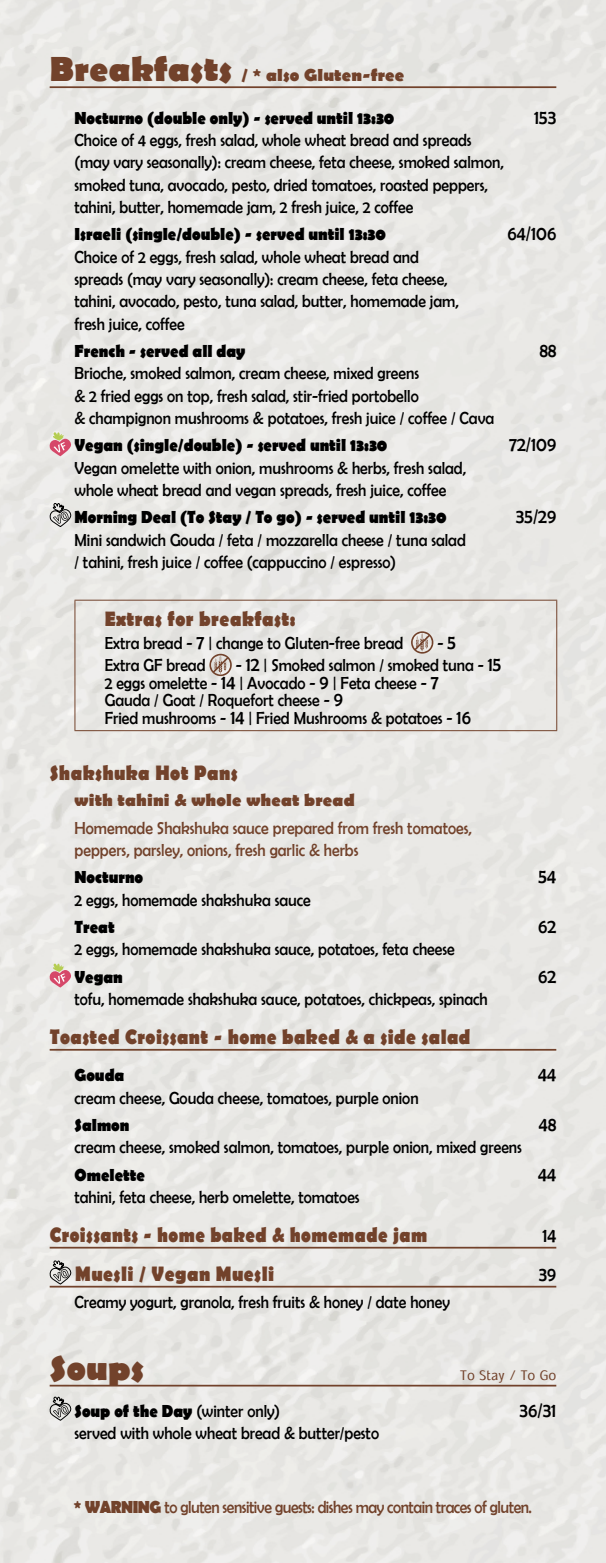
<style>
.page{position:relative;width:606px;height:1563px;background:#fff}
.page>*{position:absolute;margin:0;border:0;box-sizing:border-box;transform-origin:0 0}
.t1{font:700 35px "Berlin Sans FB";letter-spacing:.01em;color:#72422b}
.t2{font:700 21px "Berlin Sans FB";letter-spacing:.025em;color:#72422b;scale:.88 1}
.t3{font:700 21px "Berlin Sans FB";letter-spacing:.025em;color:#72422b;scale:.87 1}
.t4{font:700 21px "Berlin Sans FB";letter-spacing:.025em;color:#72422b;scale:.85 1}
.t5{font:20.12px "Berlin Sans FB";color:#000;scale:.9 1}
.t6{font:20.12px "Berlin Sans FB";color:#000;scale:.88 1}
.t7{font:17.5px/22.4px "Berlin Sans FB";color:#000;scale:.9 1}
.t8{font:700 17.5px "Berlin Sans FB";color:#000;scale:.9 1}
.t9{font:17.5px/22.4px "Berlin Sans FB";color:#72422b;scale:.9 1}
.t10{font:17.5px "Berlin Sans FB";letter-spacing:-.03em;color:#72422b;scale:.9 1}
.t11{font:700 17.5px "Berlin Sans FB";letter-spacing:.01em;color:#72422b}
.t12{font:14px "Fb Typograph Eng";letter-spacing:.01em;color:#72422b;scale:.9 1}
.s1{font-size:17.5px}
.s2{font-weight:700}
</style>
<div class="page">
<div style="left:0;top:0;width:605px;height:1563px;background:#e9e8e5"></div>
<hr style="left:50px;top:86px;width:506px;height:2px;background:#72422b">
<hr style="left:50px;top:1049px;width:506px;height:1px;background:#72422b">
<hr style="left:50px;top:1246px;width:506px;height:2px;background:#72422b">
<hr style="left:50px;top:1285px;width:506px;height:2px;background:#72422b">
<hr style="left:50px;top:1384px;width:506px;height:2px;background:#72422b">
<svg style="left:49px;top:431px;width:22px;height:25px"></svg>
<svg style="left:49px;top:501px;width:22px;height:27px"></svg>
<hr style="left:556px;top:600px;width:1px;height:130px;background:#72422b">
<hr style="left:74px;top:600px;width:482px;height:1px;background:#72422b">
<hr style="left:74px;top:600px;width:1px;height:130px;background:#72422b">
<hr style="left:74px;top:730px;width:482px;height:1px;background:#72422b">
<svg style="left:411px;top:631px;width:23px;height:22px"></svg>
<svg style="left:209px;top:654px;width:24px;height:22px"></svg>
<svg style="left:49px;top:962px;width:22px;height:25px"></svg>
<svg style="left:49px;top:1258px;width:22px;height:27px"></svg>
<svg style="left:49px;top:1394px;width:22px;height:27px"></svg>
<h1 class="t1" style="left:50px;top:50px;width:184px">Breakfasts</h1>
<p class="t11" style="left:241px;top:65px;width:164px">/ * also Gluten-free</p>
<p class="t8" style="left:74px;top:108px;width:356px">Nocturno (double only) - served until 13:30</p>
<p class="t7" style="left:74px;top:129px;width:478px">Choice of 4 eggs, fresh salad, whole wheat bread and spreads (may vary seasonally :) cream cheese, feta cheese, smoked salmon, smoked tuna, avocado, pesto, dried tomatoes, roasted peppers, tahini, butter, homemade jam 2, fresh juice 2, coffee</p>
<p class="t5" style="left:533px;top:105px;width:26px">153</p>
<p class="t8" style="left:74px;top:224px;width:347px">Israeli (single/double) - served until 13:30</p>
<p class="t7" style="left:74px;top:245px;width:428px">Choice of 2 eggs, fresh salad, whole wheat bread and spreads (may vary seasonally :) cream cheese, feta cheese, tahini, avocado, pesto, tuna salad, butter, homemade jam, fresh juice, coffee</p>
<p class="t8" style="left:74px;top:341px;width:191px">French - served all day</p>
<p class="t7" style="left:74px;top:362px;width:467px">Brioche, smoked salmon, cream cheese, mixed greens<br>&amp; 2 fried eggs on top, fresh salad, stir-fried portobello<br>&amp; champignon mushrooms &amp; potatoes, fresh juice / coffee / Cava</p>
<p class="t8" style="left:74px;top:435px;width:349px">Vegan (single/double) - served until 13:30</p>
<p class="t7" style="left:74px;top:456px;width:436px">Vegan omelette with onion, mushrooms &amp; herbs, fresh salad, whole wheat bread and vegan spreads, fresh juice, coffee</p>
<p class="t8" style="left:74px;top:507px;width:414px">Morning Deal (To Stay / To go) - served until 13:30</p>
<p class="t7" style="left:74px;top:528px;width:436px">Mini sandwich Gouda / feta / mozzarella cheese / tuna salad / tahini, fresh juice / coffee (cappuccino / espresso(</p>
<p class="t5" style="left:507px;top:222px;width:56px">64/106</p>
<p class="t5" style="left:539px;top:339px;width:20px">88</p>
<p class="t5" style="left:508px;top:433px;width:54px">72/109</p>
<p class="t5" style="left:515px;top:505px;width:46px">35/29</p>
<p class="t2" style="left:105px;top:607px;width:218px">Extras for breakfast:</p>
<p class="t7" style="left:208px;top:631px;width:218px">| change to Gluten-free bread</p>
<p class="t7" style="left:105px;top:631px;width:88px">Extra bread</p>
<p class="t5" style="left:186px;top:630px;width:22px">7<span class="s1">-</span></p>
<p class="t5" style="left:437px;top:630px;width:22px">5<span class="s1">-</span></p>
<p class="t7" style="left:105px;top:654px;width:113px">Extra GF bread</p>
<p class="t7" style="left:263px;top:654px;width:235px">| Smoked salmon / smoked tuna</p>
<p class="t5" style="left:235px;top:653px;width:28px">12<span class="s1">-</span></p>
<p class="t5" style="left:477px;top:653px;width:28px">15<span class="s1">-</span></p>
<p class="t5" style="left:211px;top:670px;width:28px">14<span class="s1">-</span></p>
<p class="t7" style="left:239px;top:671px;width:75px">| Avocado</p>
<p class="t7" style="left:332px;top:671px;width:95px">| Feta cheese</p>
<p class="t5" style="left:309px;top:670px;width:23px">9<span class="s1">-</span></p>
<p class="t5" style="left:420px;top:670px;width:22px">7<span class="s1">-</span></p>
<p class="t7" style="left:105px;top:671px;width:115px">2 eggs omelette</p>
<p class="t7" style="left:105px;top:689px;width:240px">Gauda / Goat / Roquefort cheese</p>
<p class="t5" style="left:323px;top:688px;width:23px">9<span class="s1">-</span></p>
<p class="t5" style="left:220px;top:705px;width:28px">14<span class="s1">-</span></p>
<p class="t7" style="left:248px;top:706px;width:217px">| Fried Mushrooms &amp; potatoes</p>
<p class="t7" style="left:105px;top:706px;width:125px">Fried mushrooms</p>
<p class="t5" style="left:446px;top:705px;width:29px">16<span class="s1">-</span></p>
<p class="t2" style="left:50px;top:761px;width:215px">Shakshuka Hot Pans</p>
<p class="t11" style="left:74px;top:790px;width:281px">with tahini &amp; whole wheat bread</p>
<p class="t9" style="left:74px;top:816px;width:442px">Homemade Shakshuka sauce prepared from fresh tomatoes, peppers, parsley, onions, fresh garlic &amp; herbs</p>
<p class="t8" style="left:74px;top:867px;width:78px">Nocturno</p>
<p class="t7" style="left:74px;top:888px;width:264px">2 eggs, homemade shakshuka sauce</p>
<p class="t5" style="left:538px;top:865px;width:21px">54</p>
<p class="t8" style="left:74px;top:917px;width:46px">Treat</p>
<p class="t7" style="left:74px;top:938px;width:423px">2 eggs, homemade shakshuka sauce, potatoes, feta cheese</p>
<p class="t5" style="left:538px;top:915px;width:22px">62</p>
<p class="t8" style="left:74px;top:966px;width:55px">Vegan</p>
<p class="t7" style="left:74px;top:987px;width:460px">tofu, homemade shakshuka sauce, potatoes, chickpeas, spinach</p>
<p class="t3" style="left:50px;top:1025px;width:484px">Toasted Croissant - home baked &amp; a side salad</p>
<p class="t5" style="left:538px;top:964px;width:22px">62</p>
<p class="t8" style="left:74px;top:1065px;width:57px">Gouda</p>
<p class="t7" style="left:74px;top:1086px;width:383px">cream cheese, Gouda cheese, tomatoes, purple onion</p>
<p class="t5" style="left:537px;top:1063px;width:22px">44</p>
<p class="t8" style="left:74px;top:1115px;width:63px">Salmon</p>
<p class="t7" style="left:74px;top:1136px;width:498px">cream cheese, smoked salmon, tomatoes, purple onion, mixed greens</p>
<p class="t5" style="left:538px;top:1113px;width:21px">48</p>
<p class="t8" style="left:74px;top:1164px;width:80px">Omelette</p>
<p class="t7" style="left:74px;top:1185px;width:318px">tahini, feta cheese, herb omelette, tomatoes</p>
<p class="t5" style="left:537px;top:1162px;width:22px">44</p>
<p class="t4" style="left:50px;top:1222px;width:445px">Croissants - home baked &amp; homemade jam</p>
<p class="t6" style="left:542px;top:1223px;width:17px">14</p>
<p class="t2" style="left:75px;top:1261px;width:227px">Muesli / Vegan Muesli</p>
<p class="t7" style="left:74px;top:1291px;width:418px">Creamy yogurt, granola, fresh fruits &amp; honey / date honey</p>
<p class="t6" style="left:538px;top:1262px;width:21px">39</p>
<h1 class="t1" style="left:50px;top:1348px;width:96px">Soups</h1>
<p class="t7" style="left:74px;top:1399px;width:339px"><span class="s2">Soup of the Day</span> (winter only(<br>served with whole wheat bread &amp; butter/pesto</p>
<p class="t12" style="left:460px;top:1365px;width:108px">To Stay / To Go</p>
<p class="t5" style="left:519px;top:1399px;width:42px">36/31</p>
<p class="t10" style="left:74px;top:1497px;width:510px"><span class="s2">* WARNING</span> to gluten sensitive guests: dishes may contain traces of gluten.</p>
</div>
